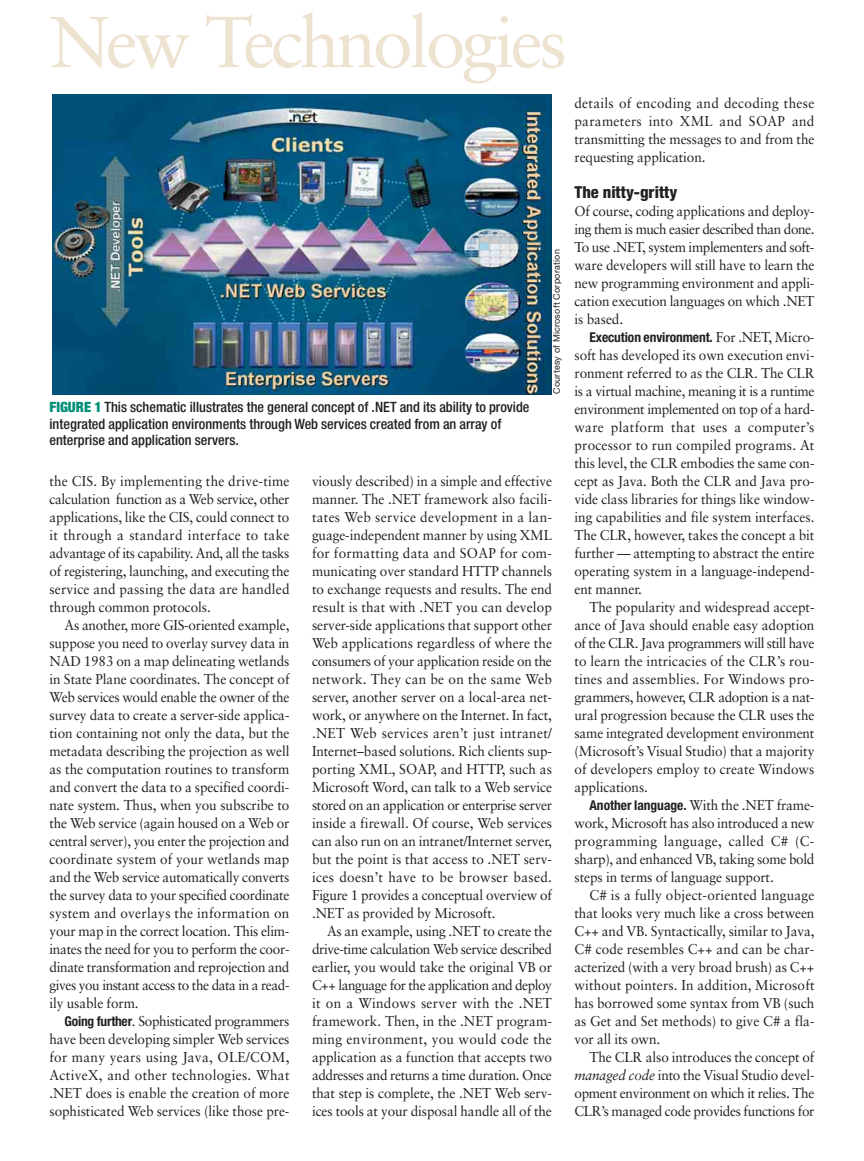
<style>
.page{position:relative;width:864px;height:1161px;background:#fff}
.page>*{position:absolute;margin:0;border:0;box-sizing:border-box;transform-origin:0 0}
.t1{font:72px "Sabon";letter-spacing:-.05em;color:#eee2d0}
.t2{font:800 condensed 16.5px "Helvetica Neue";color:#231f20}
.t3{font:14.25px/18px "Sabon";letter-spacing:-.005em;color:#231f20;text-align:justify;scale:.95 1}
.t4{font:500 condensed 14.25px/16.5px "Helvetica Neue";color:#231f20}
.t5{font:700 condensed 13.5px "Helvetica Neue";letter-spacing:-.01em;color:#231f20}
.t6{font:9px "Helvetica Neue";letter-spacing:.03em;color:#231f20}
.s1{font-weight:900;color:#008e77}
.s2{font-family:"Helvetica Neue";font-weight:700;font-stretch:condensed;font-size:13.5px}
.s3{font-family:"Sabon";font-weight:400;font-stretch:normal;font-size:14.25px}
.s4{font-style:italic}
</style>
<div class="page">
<img style="left:52px;top:95px;width:500px;height:299px">
<h1 class="t1" style="left:50px;top:12px;width:519px">New Technologies</h1>
<p class="t4" style="left:50px;top:400px;width:482px"><span class="s1">FIGURE 1</span> This schematic illustrates the general concept of .NET and its ability to provide integrated application environments through Web services created from an array of enterprise and application servers.</p>
<p class="t6" style="left:553px;top:394px;width:146px;rotate:-90deg">Courtesy of Microsoft Corporation</p>
<p class="t3" style="left:50px;top:473px;width:254px">the CIS. By implementing the drive-time calculation function as a Web service, other applications, like the CIS, could connect to it through a standard interface to take advantage of its capability. And, all the tasks of registering, launching, and executing the service and passing the data are handled through common protocols.</p>
<p class="t3" style="left:50px;top:617px;width:254px;text-indent:15px">As another, more GIS-oriented example, suppose you need to overlay survey data in NAD 1983 on a map delineating wetlands in State Plane coordinates. The concept of Web services would enable the owner of the survey data to create a server-side applica&shy;tion containing not only the data, but the metadata describing the projection as well as the computation routines to transform and convert the data to a specified coordi&shy;nate system. Thus, when you subscribe to the Web service (again housed on a Web or central server), you enter the projection and coordinate system of your wetlands map and the Web service automatically converts the survey data to your specified coordinate system and overlays the information on your map in the correct location. This elim&shy;inates the need for you to perform the coor&shy;dinate transformation and reprojection and gives you instant access to the data in a read&shy;ily usable form.</p>
<p class="t3" style="left:49px;top:1013px;width:254px;text-indent:15px"><span class="s2">Going further</span>. Sophisticated programmers have been developing simpler Web services for many years using Java, OLE/COM, ActiveX, and other technologies. What .NET does is enable the creation of more sophisticated Web services (like those pre-</p>
<p class="t3" style="left:312px;top:473px;width:254px">viously described) in a simple and effective manner. The .NET framework also facili&shy;tates Web service development in a lan&shy;guage-independent manner by using XML for formatting data and SOAP for com&shy;municating over standard HTTP channels to exchange requests and results. The end result is that with .NET you can develop server-side applications that support other Web applications regardless of where the consumers of your application reside on the network. They can be on the same Web server, another server on a local-area net&shy;work, or anywhere on the Internet. In fact, .NET Web services aren’t just intranet/ Internet–based solutions. Rich clients sup&shy;porting XML, SOAP, and HTTP, such as Microsoft Word, can talk to a Web service stored on an application or enterprise server inside a firewall. Of course, Web services can also run on an intranet/Internet server, but the point is that access to .NET serv&shy;ices doesn’t have to be browser based.<br>Figure 1 provides a conceptual overview of .NET as provided by Microsoft.</p>
<p class="t3" style="left:312px;top:923px;width:254px;text-indent:15px">As an example, using .NET to create the drive-time calculation Web service described earlier, you would take the original VB or C++ language for the application and deploy it on a Windows server with the .NET framework. Then, in the .NET program&shy;ming environment, you would code the application as a function that accepts two addresses and returns a time duration. Once that step is complete, the .NET Web serv&shy;ices tools at your disposal handle all of the</p>
<p class="t3" style="left:574px;top:95px;width:254px">details of encoding and decoding these parameters into XML and SOAP and transmitting the messages to and from the requesting application.</p>
<p class="t2" style="left:574px;top:186px;width:104px">The nitty-gritty</p>
<p class="t3" style="left:574px;top:203px;width:254px">Of course, coding applications and deploy&shy;ing them is much easier described than done.<br>To use .NET, system implementers and soft&shy;ware developers will still have to learn the new programming environment and appli&shy;cation execution languages on which .NET is based.</p>
<p class="t5" style="left:590px;top:332px;width:227px">Execution environment. <span class="s3">For .NET, Micro-</span></p>
<p class="t3" style="left:574px;top:347px;width:254px">soft has developed its own execution envi&shy;ronment referred to as the CLR. The CLR is a virtual machine, meaning it is a runtime environment implemented on top of a hard&shy;ware platform that uses a computer’s processor to run compiled programs. At this level, the CLR embodies the same con&shy;cept as Java. Both the CLR and Java pro&shy;vide class libraries for things like window&shy;ing capabilities and file system interfaces.<br>The CLR, however, takes the concept a bit further — attempting to abstract the entire operating system in a language-independ&shy;ent manner.</p>
<p class="t3" style="left:574px;top:599px;width:254px;text-indent:15px">The popularity and widespread accept&shy;ance of Java should enable easy adoption of the CLR. Java programmers will still have to learn the intricacies of the CLR’s rou&shy;tines and assemblies. For Windows pro&shy;grammers, however, CLR adoption is a nat&shy;ural progression because the CLR uses the same integrated development environment (Microsoft’s Visual Studio) that a majority of developers employ to create Windows applications.</p>
<p class="t3" style="left:574px;top:797px;width:254px;text-indent:15px"><span class="s2">Another language.</span> With the .NET frame&shy;work, Microsoft has also introduced a new programming language, called C# (C&shy;sharp), and enhanced VB, taking some bold steps in terms of language support.</p>
<p class="t3" style="left:574px;top:887px;width:254px;text-indent:15px">C# is a fully object-oriented language that looks very much like a cross between C++ and VB. Syntactically, similar to Java, C# code resembles C++ and can be char&shy;acterized (with a very broad brush) as C++ without pointers. In addition, Microsoft has borrowed some syntax from VB (such as Get and Set methods) to give C# a fla&shy;vor all its own.</p>
<p class="t3" style="left:574px;top:1049px;width:254px;text-indent:15px">The CLR also introduces the concept of <span class="s4">managed code</span> into the Visual Studio devel&shy;opment environment on which it relies. The CLR’s managed code provides functions for</p>
</div>
